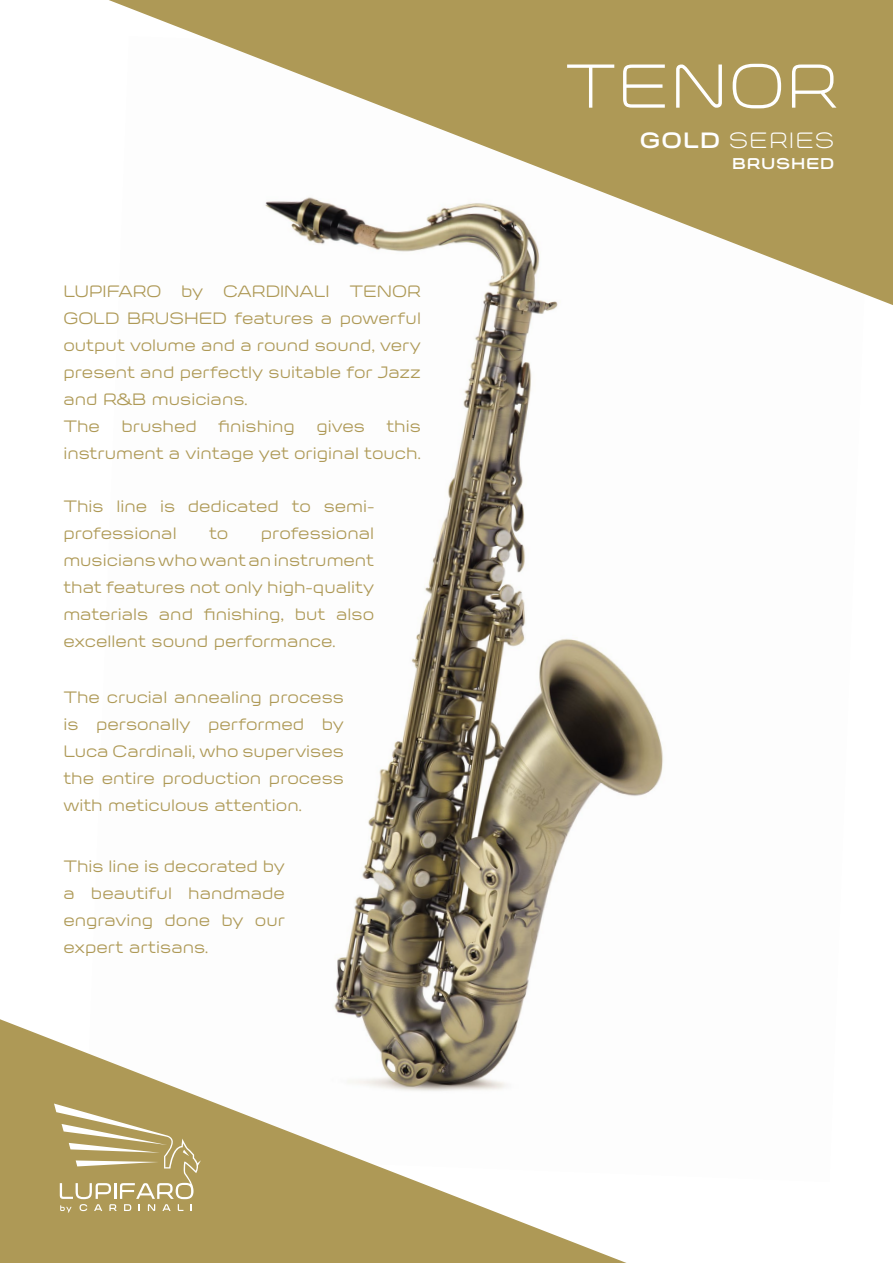
<style>
.page{position:relative;width:893px;height:1263px;background:#fff}
.page>*{position:absolute;margin:0;border:0;box-sizing:border-box;transform-origin:0 0}
.t1{font:300 67.5px "Innervers Gothic 30";letter-spacing:.015em;color:#fff}
.t2{font:300 24.15px "Innervers Gothic 30";letter-spacing:.045em;color:#fff}
.t3{font:18px/27px "Innervers Gothic 40";color:#ae9956;text-align:justify}
.t4{font:700 17.1px "Innervers Gothic 60";letter-spacing:.04em;color:#fff}
.s1{font-family:"Innervers Gothic 60";font-weight:700}
</style>
<div class="page">
<img style="left:334px;top:305px;width:329px;height:714px">
<svg style="left:109px;top:0;width:784px;height:305px;fill:#ae9956"></svg>
<svg style="left:0;top:1019px;width:627px;height:244px"></svg>
<svg style="left:54px;top:1103px;width:147px;height:109px;background:#bba971"></svg>
<p class="t3" style="left:63px;top:276px;width:359px;text-align:left">LUPIFARO by CARDINALI TENOR GOLD BRUSHED features a powerful output volume and a round sound, very present and perfectly suitable for Jazz and R&amp;B musicians.<br>The brushed finishing gives this instrument a vintage yet original touch.</p>
<p class="t3" style="left:63px;top:492px;width:312px">This line is dedicated to semi&shy;professional</p>
<p class="t3" style="left:63px;top:519px;width:312px;text-indent:198px">professional musicians who want an instrument that features not only high-quality materials and finishing, but also excellent sound performance.</p>
<p class="t3" style="left:209px;top:519px;width:21px">to</p>
<p class="t3" style="left:63px;top:683px;width:282px">The crucial annealing process is personally performed by Luca Cardinali, who supervises the entire production process with meticulous attention.</p>
<p class="t3" style="left:63px;top:852px;width:223px">This line is decorated by a beautiful handmade engraving done by our expert artisans.</p>
<h1 class="t1" style="left:565px;top:41px;width:275px">TENOR</h1>
<h2 class="t2" style="left:640px;top:125px;width:196px"><span class="s1">GOLD</span> SERIES</h2>
<p class="t4" style="left:732px;top:153px;width:104px">BRUSHED</p>
</div>
